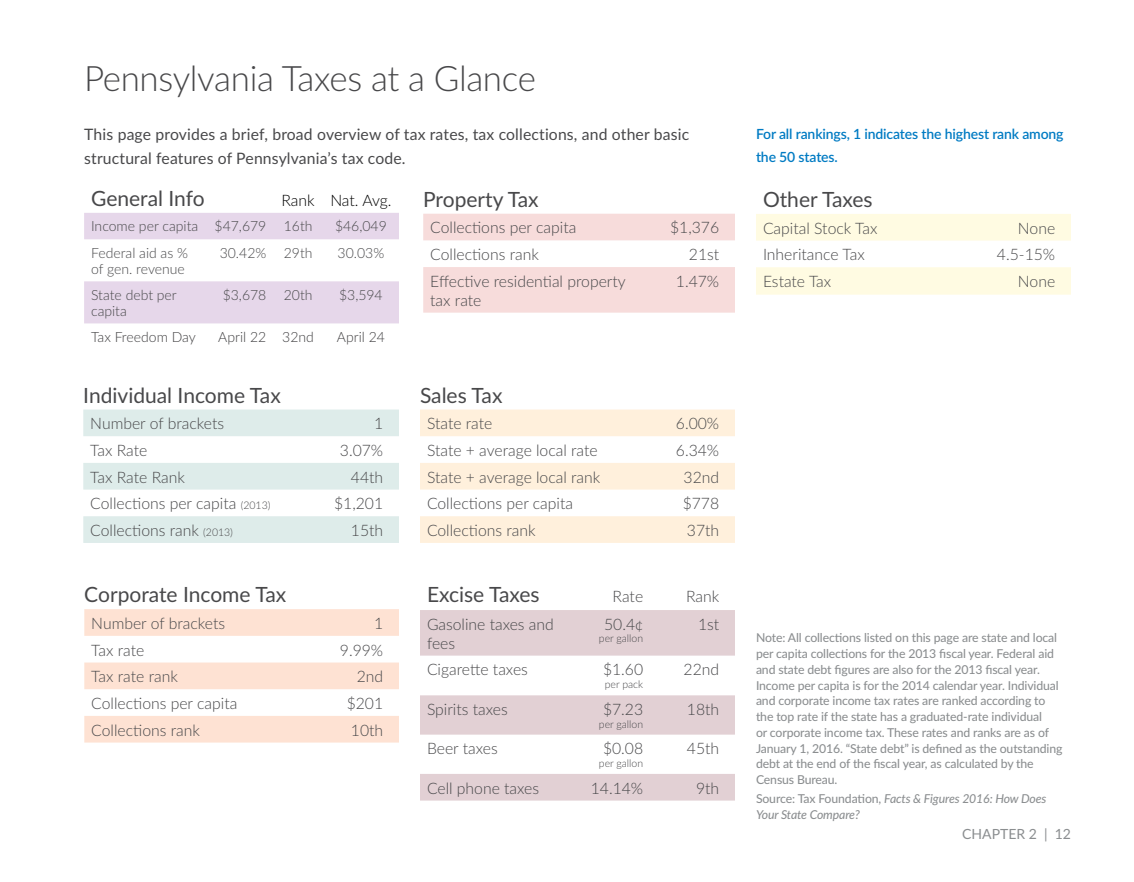
<style>
.page{position:relative;width:1134px;height:882px;background:#fff}
.page>*{position:absolute;margin:0;border:0;box-sizing:border-box;transform-origin:0 0}
.t1{font:300 35px "Lato";letter-spacing:-.01em;color:#48484a}
.t2{font:21px "Lato";color:#48484a}
.t3{font:300 15.75px/18.9px "Lato";color:#48484a}
.t4{font:15.75px/24.5px "Lato";letter-spacing:.01em;color:#48484a}
.t5{font:300 15.75px "Lato";letter-spacing:-.005em;color:#000}
.t6{font:300 14px/16.8px "Lato";color:#48484a}
.t7{font:600 14px/22.8px "Lato";letter-spacing:-.01em;color:#007bc3}
.t8{font:300 14px "Lato";color:#414042}
.t9{font:14px "Lato";color:#8b8e90}
.t10{font:500 12.25px/15.8px "Lato";letter-spacing:-.01em;color:#8b8e90}
.t11{font:italic 500 12.25px/15.8px "Lato";letter-spacing:-.01em;color:#8b8e90}
.t12{font:300 10.5px "Lato";color:#48484a}
.s1{font-size:10.5px}
.s2{font-style:normal}
</style>
<div class="page">
<svg style="left:84px;top:213px;width:315px;height:110px"></svg>
<svg style="left:83px;top:410px;width:316px;height:133px;fill:#deecea"></svg>
<svg style="left:423px;top:214px;width:312px;height:99px"></svg>
<svg style="left:84px;top:609px;width:315px;height:134px;fill:#fee2d3"></svg>
<svg style="left:420px;top:410px;width:315px;height:133px;fill:#fff0dc"></svg>
<svg style="left:420px;top:610px;width:315px;height:191px;fill:#e2d0d4"></svg>
<svg style="left:756px;top:214px;width:315px;height:81px"></svg>
<h1 class="t1" style="left:84px;top:54px;width:453px">Pennsylvania Taxes at a Glance</h1>
<p class="t4" style="left:84px;top:121px;width:606px">This page provides a brief, broad overview of tax rates, tax collections, and other basic structural features of Pennsylvania’s tax code.</p>
<p class="t7" style="left:756px;top:122px;width:309px">For all rankings, 1 indicates the highest rank among the 50 states.</p>
<h2 class="t2" style="left:91px;top:183px;width:115px">General Info</h2>
<p class="t5" style="left:282px;top:189px;width:111px">Rank Nat. Avg.</p>
<p class="t6" style="left:91px;top:217px;width:223px">Income per capita $47,679 16th</p>
<p class="t6" style="left:335px;top:217px;width:53px">$46,049</p>
<p class="t6" style="left:91px;top:244px;width:98px">Federal aid as % of gen. revenue</p>
<p class="t6" style="left:220px;top:244px;width:94px">30.42% 29th</p>
<p class="t6" style="left:338px;top:244px;width:48px">30.03%</p>
<p class="t6" style="left:91px;top:286px;width:87px">State debt per capita</p>
<p class="t6" style="left:223px;top:286px;width:91px">$3,678 20th</p>
<p class="t6" style="left:339px;top:286px;width:45px">$3,594</p>
<p class="t8" style="left:91px;top:327px;width:106px">Tax Freedom Day</p>
<p class="t8" style="left:218px;top:327px;width:97px">April 22 32nd</p>
<p class="t8" style="left:337px;top:327px;width:50px">April 24</p>
<h2 class="t2" style="left:83px;top:380px;width:199px">Individual Income Tax</h2>
<p class="t3" style="left:90px;top:414px;width:135px">Number of brackets</p>
<p class="t3" style="left:374px;top:414px;width:11px">1</p>
<p class="t3" style="left:90px;top:440px;width:59px">Tax Rate</p>
<p class="t3" style="left:340px;top:440px;width:45px">3.07%</p>
<p class="t3" style="left:90px;top:467px;width:96px">Tax Rate Rank</p>
<p class="t3" style="left:351px;top:467px;width:34px">44th</p>
<p class="t3" style="left:90px;top:494px;width:182px">Collections per capita <span class="s1">(2013)</span></p>
<p class="t3" style="left:334px;top:494px;width:51px">$1,201</p>
<p class="t3" style="left:90px;top:520px;width:144px">Collections rank <span class="s1">(2013)</span></p>
<p class="t3" style="left:351px;top:520px;width:34px">15th</p>
<h2 class="t2" style="left:84px;top:580px;width:203px">Corporate Income Tax</h2>
<p class="t3" style="left:91px;top:613px;width:135px">Number of brackets</p>
<p class="t3" style="left:374px;top:613px;width:11px">1</p>
<p class="t3" style="left:91px;top:640px;width:55px">Tax rate</p>
<p class="t3" style="left:340px;top:640px;width:45px">9.99%</p>
<p class="t3" style="left:91px;top:667px;width:88px">Tax rate rank</p>
<p class="t3" style="left:357px;top:667px;width:28px">2nd</p>
<p class="t3" style="left:91px;top:693px;width:148px">Collections per capita</p>
<p class="t3" style="left:347px;top:693px;width:38px">$201</p>
<p class="t3" style="left:91px;top:720px;width:110px">Collections rank</p>
<p class="t3" style="left:351px;top:720px;width:34px">10th</p>
<h2 class="t2" style="left:423px;top:184px;width:117px">Property Tax</h2>
<p class="t3" style="left:430px;top:218px;width:148px">Collections per capita</p>
<p class="t3" style="left:670px;top:218px;width:51px">$1,376</p>
<p class="t3" style="left:430px;top:244px;width:110px">Collections rank</p>
<p class="t3" style="left:689px;top:244px;width:32px">21st</p>
<p class="t3" style="left:430px;top:271px;width:197px">Effective residential property tax rate</p>
<p class="t3" style="left:676px;top:271px;width:45px">1.47%</p>
<h2 class="t2" style="left:420px;top:380px;width:84px">Sales Tax</h2>
<p class="t3" style="left:427px;top:414px;width:67px">State rate</p>
<p class="t3" style="left:676px;top:414px;width:45px">6.00%</p>
<p class="t3" style="left:427px;top:440px;width:172px">State + average local rate</p>
<p class="t3" style="left:676px;top:440px;width:45px">6.34%</p>
<p class="t3" style="left:427px;top:467px;width:175px">State + average local rank</p>
<p class="t3" style="left:684px;top:467px;width:37px">32nd</p>
<p class="t3" style="left:427px;top:494px;width:148px">Collections per capita</p>
<p class="t3" style="left:683px;top:494px;width:38px">$778</p>
<p class="t3" style="left:427px;top:520px;width:110px">Collections rank</p>
<p class="t3" style="left:687px;top:520px;width:34px">37th</p>
<h2 class="t2" style="left:427px;top:580px;width:114px">Excise Taxes</h2>
<p class="t3" style="left:613px;top:586px;width:32px">Rate</p>
<p class="t3" style="left:686px;top:586px;width:35px">Rank</p>
<p class="t3" style="left:427px;top:614px;width:128px">Gasoline taxes and fees</p>
<p class="t3" style="left:604px;top:614px;width:41px">50.4¢</p>
<p class="t3" style="left:698px;top:614px;width:23px">1st</p>
<p class="t12" style="left:599px;top:631px;width:46px">per gallon</p>
<p class="t3" style="left:427px;top:660px;width:102px">Cigarette taxes</p>
<p class="t3" style="left:603px;top:660px;width:42px">$1.60</p>
<p class="t12" style="left:605px;top:677px;width:40px">per pack</p>
<p class="t3" style="left:684px;top:660px;width:37px">22nd</p>
<p class="t3" style="left:427px;top:699px;width:82px">Spirits taxes</p>
<p class="t3" style="left:603px;top:699px;width:42px">$7.23</p>
<p class="t12" style="left:599px;top:717px;width:46px">per gallon</p>
<p class="t3" style="left:687px;top:699px;width:34px">18th</p>
<p class="t3" style="left:427px;top:739px;width:72px">Beer taxes</p>
<p class="t3" style="left:603px;top:739px;width:42px">$0.08</p>
<p class="t12" style="left:599px;top:756px;width:46px">per gallon</p>
<p class="t3" style="left:687px;top:739px;width:34px">45th</p>
<p class="t3" style="left:427px;top:778px;width:114px">Cell phone taxes</p>
<p class="t3" style="left:591px;top:778px;width:54px">14.14%</p>
<p class="t3" style="left:696px;top:778px;width:25px">9th</p>
<h2 class="t2" style="left:763px;top:184px;width:111px">Other Taxes</h2>
<p class="t3" style="left:763px;top:218px;width:116px">Capital Stock Tax</p>
<p class="t3" style="left:1018px;top:218px;width:39px">None</p>
<p class="t3" style="left:763px;top:245px;width:103px">Inheritance Tax</p>
<p class="t3" style="left:997px;top:245px;width:60px">4.5-15%</p>
<p class="t3" style="left:763px;top:271px;width:70px">Estate Tax</p>
<p class="t3" style="left:1018px;top:271px;width:39px">None</p>
<p class="t10" style="left:756px;top:629px;width:308px">Note: All collections listed on this page are state and local per capita collections for the 2013 fiscal year. Federal aid and state debt figures are also for the 2013 fiscal year.<br>Income per capita is for the 2014 calendar year. Individual and corporate income tax rates are ranked according to the top rate if the state has a graduated-rate individual<br>or corporate income tax. These rates and ranks are as of January 1, 2016. “State debt” is defined as the outstanding debt at the end of the fiscal year, as calculated by the Census Bureau.</p>
<p class="t11" style="left:756px;top:790px;width:292px"><span class="s2">Source: Tax Foundation,</span> Facts &amp; Figures 2016: How Does<br>Your State Compare?</p>
<p class="t9" style="left:962px;top:824px;width:110px">CHAPTER 2 | 12</p>
</div>
